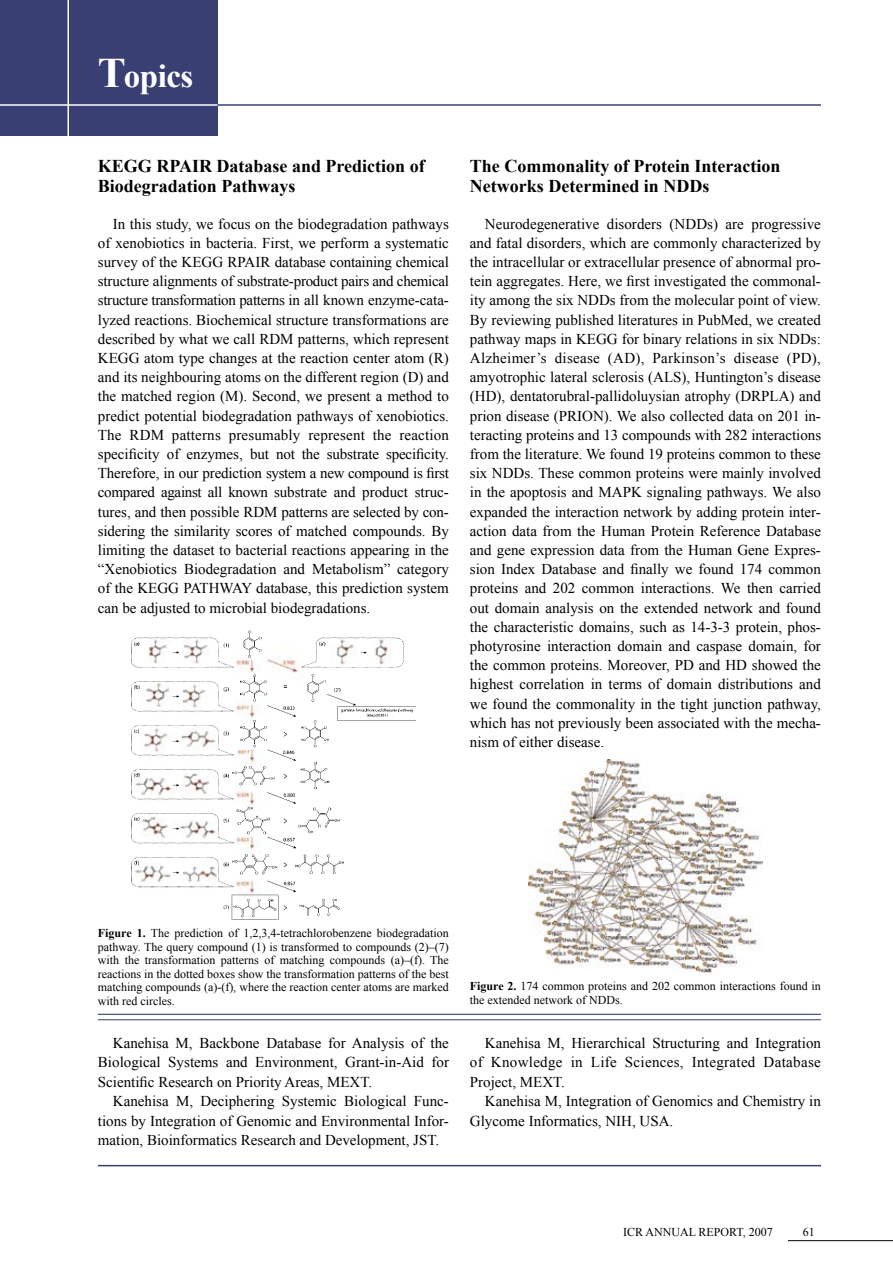
<style>
.page{position:relative;width:893px;height:1263px;background:#fff}
.page>*{position:absolute;margin:0;border:0;box-sizing:border-box;transform-origin:0 0}
.t1{font:700 33px "Times New Roman";letter-spacing:-.015em;color:#fff}
.t2{font:700 18px/19.5px "Times New Roman";color:#000}
.t3{font:15px/19.2px "Times New Roman";color:#000;text-align:justify}
.t4{font:12px/13.5px "Times New Roman";color:#000;text-align:justify}
.s1{font-size:42px}
.s2{font-weight:700}
</style>
<div class="page">
<div style="left:0;top:0;width:218px;height:136px;background:#393f73"></div>
<hr style="left:98px;top:1165px;width:723px;height:1px;background:#393f73">
<hr style="left:218px;top:104px;width:603px;height:2px;background:#393f73">
<hr style="left:0;top:104px;width:218px;height:2px;background:#fff">
<hr style="left:68px;top:0;width:1px;height:136px;background:#fff">
<hr style="left:788px;top:1240px;width:105px;height:1px;background:#000">
<hr style="left:98px;top:1014px;width:723px;height:1px;background:#393f73">
<hr style="left:98px;top:1019px;width:723px;height:1px;background:#393f73">
<img style="left:132px;top:630px;width:283px;height:290px">
<img style="left:528px;top:760px;width:235px;height:212px">
<h1 class="t1" style="left:98px;top:54px;width:97px"><span class="s1">T</span>opics</h1>
<p class="t2" style="left:98px;top:156px;width:328px">KEGG RPAIR Database and Prediction of<br>Biodegradation Pathways</p>
<p class="t3" style="left:98px;top:214px;width:353px;text-indent:15px">In this study, we focus on the biodegradation pathways of xenobiotics in bacteria. First, we perform a systematic survey of the KEGG RPAIR database containing chemical structure alignments of substrate-product pairs and chemical structure transformation patterns in all known enzyme-cata&shy;lyzed reactions. Biochemical structure transformations are described by what we call RDM patterns, which represent KEGG atom type changes at the reaction center atom (R) and its neighbouring atoms on the different region (D) and the matched region (M). Second, we present a method to predict potential bio-degradation pathways of xenobiotics.<br>The RDM patterns presumably represent the reaction specificity of enzymes, but not the substrate specificity.<br>Therefore, in our prediction system a new compound is first compared against all known substrate and product struc&shy;tures, and then possible RDM patterns are selected by con&shy;sidering the similarity scores of matched compounds. By limiting the dataset to bacterial reactions appearing in the “Xenobiotics Biodegradation and Metabolism” category of the KEGG PATHWAY database, this prediction system can be adjusted to microbial biodegradations.</p>
<p class="t2" style="left:470px;top:156px;width:312px">The Commonality of Protein Interaction<br>Networks Determined in NDDs</p>
<p class="t3" style="left:470px;top:214px;width:353px;text-indent:15px">Neurodegenerative disorders (NDDs) are progressive and fatal disorders, which are commonly characterized by the intracellular or extracellular presence of abnormal pro&shy;tein aggregates. Here, we first investigated the commonal&shy;ity among the six NDDs from the molecular point of view.<br>By reviewing published literatures in PubMed, we created pathway maps in KEGG for binary relations in six NDDs:<br>Alzheimer’s disease (AD), Parkinson’s disease (PD), amyotrophic lateral sclerosis (ALS), Huntington’s disease (HD), dentatorubral-pallidoluysian atrophy (DRPLA) and prion disease (PRION). We also collected data on 201 in&shy;teracting proteins and 13 compounds with 282 interactions from the literature. We found 19 proteins common to these six NDDs. These common proteins were mainly involved in the apoptosis and MAPK signaling pathways. We also expanded the interaction network by adding protein inter&shy;action data from the Human Protein Reference Database and gene expression data from the Human Gene Expres&shy;sion Index Database and finally we found 174 common proteins and 202 common interactions. We then carried out domain analysis on the extended network and found the characteristic domains, such as 14-3-3 protein, phos&shy;photyrosine interaction- domain and caspase domain, for the common proteins. Moreover, PD and HD showed the highest correlation in terms of domain distributions and we found the commonality in the tight junction pathway, which has not previously been associated with the mecha&shy;nism of either disease.</p>
<p class="t4" style="left:98px;top:926px;width:353px"><span class="s2">Figure 1.</span> The prediction of 1,2,3,4-tetrachlorobenzene biodegradation pathway. The query compound (1) is transformed to compounds (2)–(7) with the transformation patterns of matching compounds (a)–(f). The reactions- in the dotted boxes show the transformation patterns of the best matching compounds (a)-(f), where the reaction center atoms are marked with red circles.</p>
<p class="t3" style="left:98px;top:1032px;width:353px;text-indent:15px">Kanehisa M, Backbone Database for Analysis of the Biological Systems and Environment, Grant-in-Aid for Scientific Research on Priority Areas, MEXT.</p>
<p class="t3" style="left:98px;top:1091px;width:352px;text-indent:15px">Kanehisa M, Deciphering Systemic Biological Func&shy;tions by Integration of Genomic and Environmental Infor&shy;mation, Bioinformatics Research and Development, JST.</p>
<p class="t4" style="left:470px;top:979px;width:352px"><span class="s2">Figure 2.</span> 174 common proteins and 202 common interactions found in the extended network of NDDs.</p>
<p class="t3" style="left:470px;top:1032px;width:353px;text-indent:15px">Kanehisa M, Hierarchical Structuring and Integration of Knowledge in Life Sciences, Integrated Database Project, MEXT.</p>
<p class="t3" style="left:470px;top:1091px;width:352px;text-indent:15px">Kanehisa M, Integration of Genomics and Chemistry in<br>Glycome Informatics, NIH, USA.</p>
<p class="t4" style="left:623px;top:1225px;width:151px">ICR ANNUAL REPORT, 2007</p>
<p class="t4" style="left:803px;top:1225px;width:13px">61</p>
</div>
